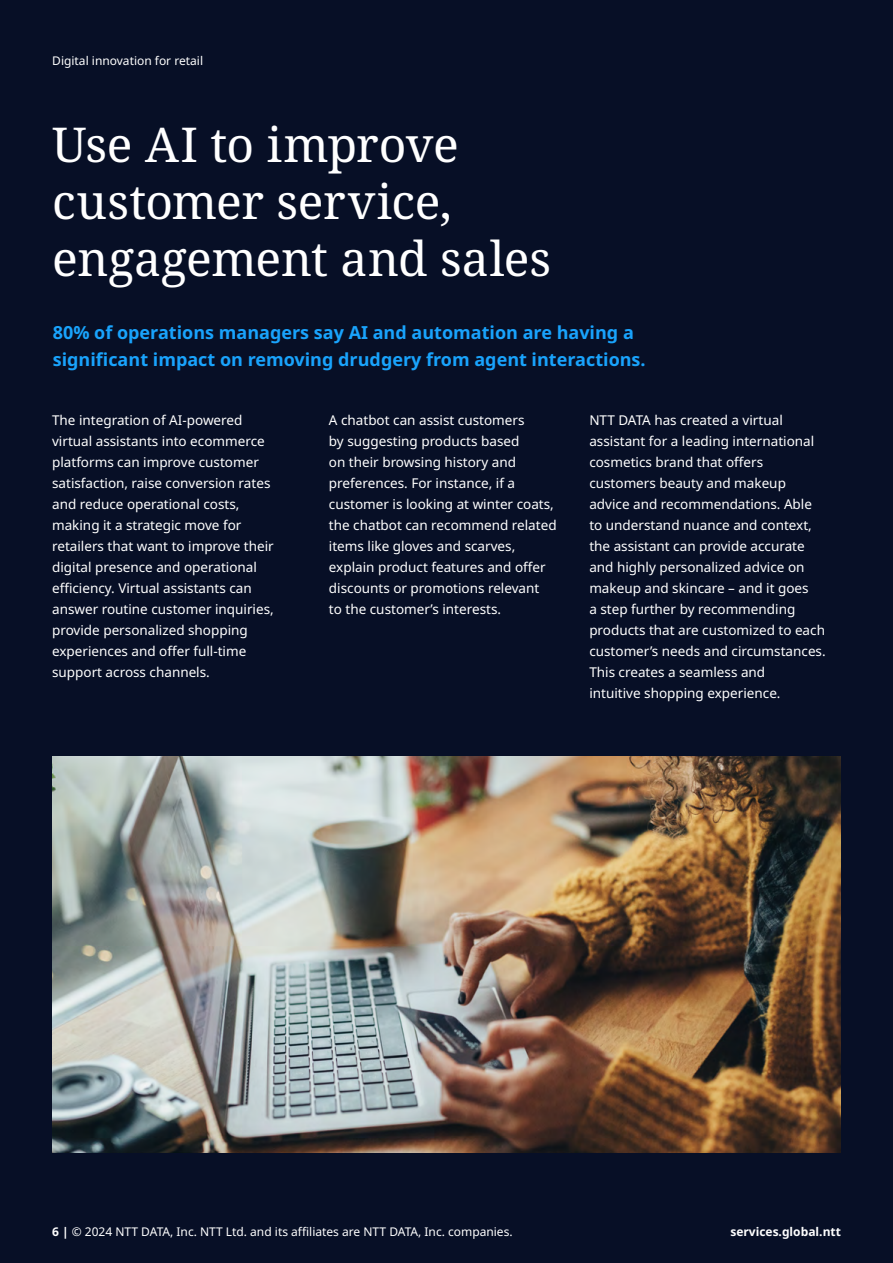
<style>
.page{position:relative;width:893px;height:1263px;background:#070f26}
.page>*{position:absolute;margin:0;border:0;box-sizing:border-box;transform-origin:0 0}
.t1{font:48px/57px "Noto Serif";letter-spacing:-.005em;color:#fff}
.t2{font:700 18px/27px "Noto Sans";color:#19a3fc}
.t3{font:13.5px/21px "Noto Sans";color:#fff}
.t4{font:12px "Noto Sans";color:#fff}
.t5{font:700 12px "Noto Sans";color:#fff}
.s1{font-weight:700}
</style>
<div class="page">
<img style="left:52px;top:756px;width:789px;height:396px">
<p class="t4" style="left:52px;top:54px;width:152px">Digital innovation for retail</p>
<h1 class="t1" style="left:52px;top:118px;width:500px">Use AI to improve customer service, engagement and sales</h1>
<h2 class="t2" style="left:53px;top:319px;width:594px">80% of operations managers say AI and automation are having a significant impact on removing drudgery from agent interactions.</h2>
<p class="t3" style="left:52px;top:410px;width:223px">The integration of AI-powered virtual assistants into ecommerce platforms can improve customer satisfaction, raise conversion rates and reduce operational costs, making it a strategic move for retailers that want to improve their digital presence and operational efficiency. Virtual assistants can answer routine customer inquiries, provide personalized shopping experiences and offer full-time support across channels.</p>
<p class="t3" style="left:329px;top:410px;width:229px">A chatbot can assist customers<br>by suggesting products based<br>on their browsing history and preferences. For instance, if a customer is looking at winter coats, the chatbot can recommend related items like gloves and scarves, explain product features and offer discounts or promotions relevant<br>to the customer’s interests.</p>
<p class="t3" style="left:589px;top:410px;width:238px">NTT DATA has created a virtual assistant for a leading international cosmetics brand that offers customers beauty and makeup advice and recommendations. Able to understand nuance and context, the assistant can provide accurate and highly personalized advice on makeup and skincare – and it goes<br>a step further by recommending products that are customized to each customer’s needs and circumstances.<br>This creates a seamless and<br>intuitive shopping experience.</p>
<p class="t4" style="left:52px;top:1225px;width:462px"><span class="s1">6 |</span> © 2024 NTT DATA, Inc. NTT Ltd. and its affiliates are NTT DATA, Inc. companies.</p>
<p class="t5" style="left:730px;top:1225px;width:112px">services.global.ntt</p>
</div>
